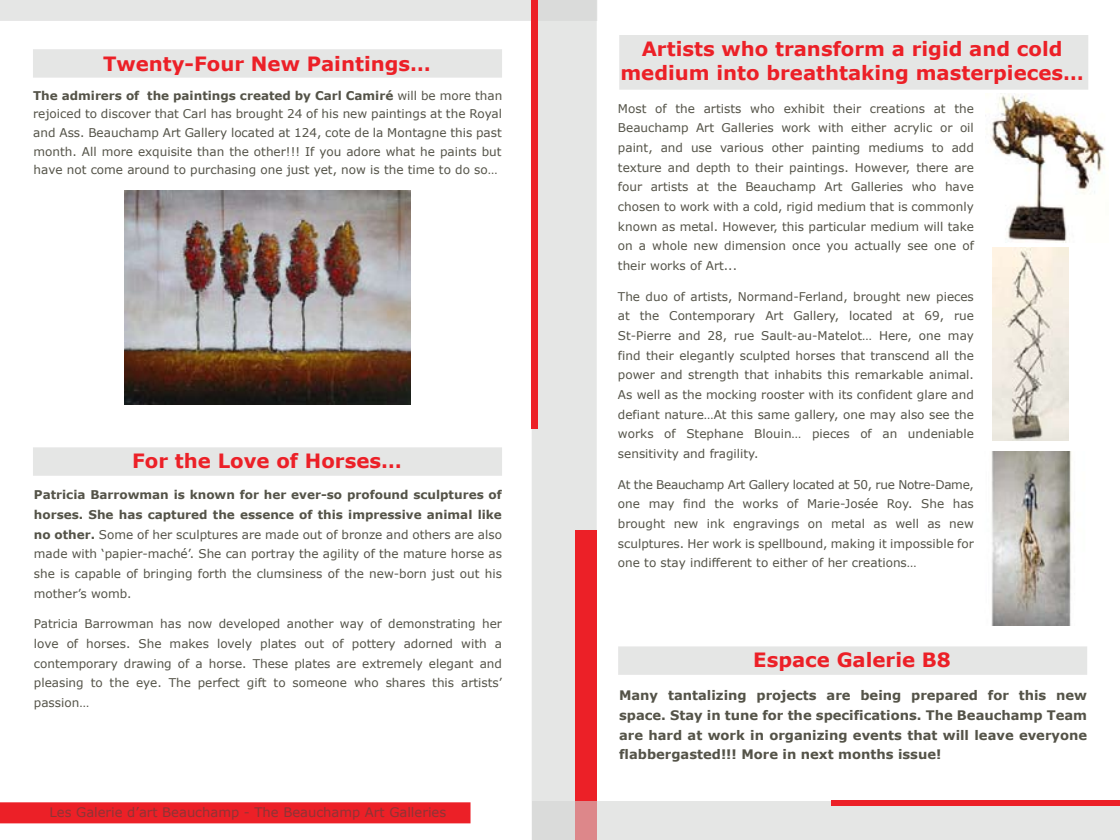
<style>
.page{position:relative;width:1120px;height:840px;background:#fff}
.page>*{position:absolute;margin:0;border:0;box-sizing:border-box;transform-origin:0 0}
.t1{font:700 19.6px/23.6px "Verdana";color:#ec2027;text-align:center}
.t2{font:700 13.12px/19.6px "Verdana";color:#545348;text-align:justify}
.t3{font:13.12px "Verdana";color:rgb(69 68 65/.58)}
.t4{font:12.08px/19.6px "Verdana";color:#545348;text-align:justify}
.s1{font-weight:700}
</style>
<div class="page">
<div style="left:0;top:0;width:597px;height:21px;background:#e5e6e5"></div>
<div style="left:532px;top:0;width:65px;height:840px;background:#e5e6e5"></div>
<div style="left:531px;top:0;width:7px;height:428px;background:#ec2027"></div>
<div style="left:576px;top:530px;width:21px;height:310px;background:#ec2027"></div>
<div style="left:0;top:802px;width:471px;height:21px;background:#ec2027"></div>
<div style="left:532px;top:801px;width:588px;height:39px;background:#e5e6e5"></div>
<div style="left:831px;top:800px;width:289px;height:6px;background:#ec2027"></div>
<div style="left:33px;top:49px;width:469px;height:29px;background:#e5e6e5"></div>
<img style="left:991px;top:452px;width:81px;height:174px">
<div style="left:619px;top:35px;width:469px;height:55px;background:#e5e6e5"></div>
<img style="left:124px;top:190px;width:286px;height:215px">
<img style="left:992px;top:247px;width:77px;height:194px">
<img style="left:985px;top:94px;width:120px;height:148px">
<div style="left:33px;top:447px;width:469px;height:29px;background:#e5e6e5"></div>
<div style="left:618px;top:646px;width:469px;height:29px;background:#e5e6e5"></div>
<h1 class="t1" style="left:103px;top:51px;width:329px">Twenty-Four New Paintings…</h1>
<p class="t4" style="left:33px;top:86px;width:471px;line-height:18.6px"><span class="s1">The admirers of the paintings created by Carl Camiré</span> will be more than rejoiced to discover that Carl has brought 24 of his new paintings at the Royal and Ass. Beauchamp Art Gallery located at 124, cote de la Montagne this past month. All more exquisite than the other!!! If you adore what he paints but have not come around to purchasing one just yet, now is the time to do so…</p>
<h1 class="t1" style="left:132px;top:449px;width:271px">For the Love of Horses…</h1>
<p class="t4" style="left:34px;top:485px;width:470px"><span class="s1">Patricia Barrowman is known for her ever-so profound sculptures of horses. She has captured the essence of this impressive animal like no other.</span> Some of her sculptures are made out of bronze and others are also made with ‘papier-maché’. She can portray the agility of the mature horse as she is capable of bringing forth the clumsiness of the new-born just out his mother’s womb.</p>
<p class="t4" style="left:34px;top:614px;width:470px">Patricia Barrowman has now developed another way of demonstrating her love of horses. She makes lovely plates out of pottery adorned with a contemporary drawing of a horse. These plates are extremely elegant and pleasing to the eye. The perfect gift to someone who shares this artists’ passion…</p>
<p class="t3" style="left:50px;top:804px;width:398px">Les Galerie d’art Beauchamp - The Beauchamp Art Galleries</p>
<h1 class="t1" style="left:620px;top:37px;width:465px">Artists who transform a rigid and cold medium into breathtaking masterpieces…</h1>
<p class="t4" style="left:618px;top:98px;width:357px">Most of the artists who exhibit their creations at the Beauchamp Art Galleries work with either acrylic or oil paint, and use various other painting mediums to add texture and depth to their paintings. However, there are four artists at the Beauchamp Art Galleries who have chosen to work with a cold, rigid medium that is commonly known as metal. However, this particular medium will take on a whole new dimension once you actually see one of their works of Art...</p>
<p class="t4" style="left:618px;top:286px;width:357px">The duo of artists, Normand-Ferland, brought new pieces at the Contemporary Art Gallery, located at 69, rue St-Pierre and 28, rue Sault-au-Matelot… Here, one may find their elegantly sculpted horses that transcend all the power and strength that inhabits this remarkable animal.<br>As well as the mocking rooster with its confident glare and defiant nature…At this same gallery, one may also see the works of Stephane Blouin… pieces of an undeniable sensitivity and fragility.</p>
<p class="t4" style="left:618px;top:474px;width:357px">At the Beauchamp Art Gallery located at 50, rue Notre-Dame, one may find the works of Marie-Josée Roy. She has brought new ink engravings on metal as well as new sculptures. Her work is spellbound, making it impossible for one to stay indifferent to either of her creations…</p>
<h1 class="t1" style="left:753px;top:648px;width:199px">Espace Galerie B8</h1>
<p class="t2" style="left:619px;top:685px;width:470px">Many tantalizing projects are being prepared for this new space. Stay in tune for the specifications. The Beauchamp Team are hard at work in organizing events that will leave everyone flabbergasted!!! More in next months issue!</p>
</div>
